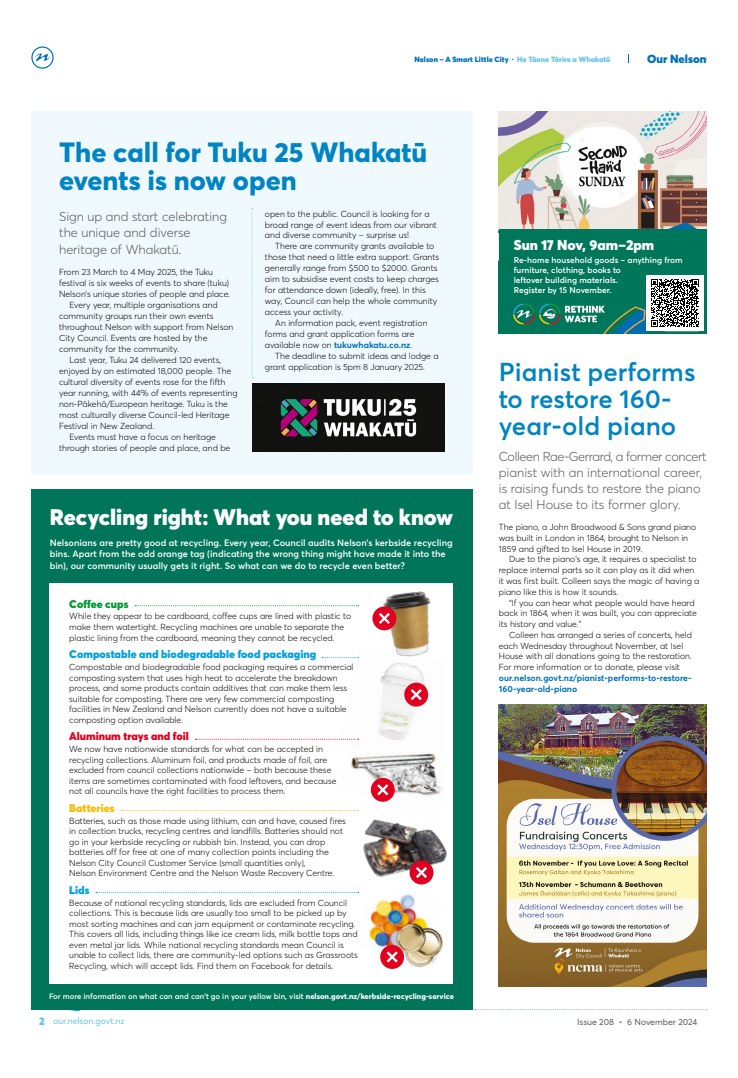
<style>
.page{position:relative;width:738px;height:1078px;background:#fff}
.page>*{position:absolute;margin:0;border:0;box-sizing:border-box;transform-origin:0 0}
.t1{font:800 27.5px/28.4px "Averta";color:#0084c3}
.t2{font:600 25.6px/26.5px "Averta";color:#0084c3}
.t3{font:900 22.2px "Averta";color:#fff}
.t4{font:900 14.2px "Averta";color:#fff}
.t5{font:300 12.8px/16px "Averta";color:#58585a}
.t6{font:900 11.6px "Averta";color:#0072ba}
.t7{font:900 11px "Averta";color:#00a1db}
.t8{font:900 11px "Averta";color:#e20020}
.t9{font:900 11px "Averta";color:#009932}
.t10{font:900 11px "Averta";color:#fabb00}
.t11{font:600 9.1px/11.4px "Averta";color:#fff}
.t12{font:300 8.7px/10.5px "Averta";color:#000}
.t13{font:700 8.7px/11px "Averta";letter-spacing:.005em;color:#0072ba}
.t14{font:8.7px "Averta";color:#58585a}
.t15{font:8.7px "Averta";color:#65c5e4}
.t16{font:600 8.3px/10.1px "Averta";color:#fff}
.t17{font:600 7.7px "Averta";color:#fff}
.t18{font:900 7.5px "Averta";color:#0072ba}
.s1{color:#65c5e4}
.s2{font-weight:700;color:#0072ba}
.s3{font-weight:800}
.s4{font-weight:900;font-size:11px}
</style>
<div class="page">
<svg style="left:32px;top:47px;width:21px;height:21px"></svg>
<div style="left:31px;top:46px;width:23px;height:23px;border:1px solid #0072ba;border-radius:50%"></div>
<svg style="left:35px;top:53px;width:15px;height:8px"></svg>
<img style="left:498px;top:704px;width:208px;height:281px">
<div style="left:31px;top:111px;width:441px;height:363px;background:#f0f9fd"></div>
<svg style="left:251px;top:208px;width:2px;height:170px"></svg>
<img style="left:252px;top:383px;width:192px;height:68px">
<div style="left:31px;top:489px;width:441px;height:520px;background:#00755a"></div>
<svg style="left:31px;top:1009px;width:52px;height:1px"></svg>
<div style="left:50px;top:583px;width:403px;height:400px;background:#fff"></div>
<img style="left:371px;top:912px;width:72px;height:57px">
<div style="left:380px;top:944px;width:24px;height:24px;background:#e20020;border-radius:50%"></div>
<svg style="left:386px;top:951px;width:11px;height:11px"></svg>
<img style="left:337px;top:739px;width:101px;height:46px">
<img style="left:340px;top:658px;width:98px;height:89px">
<div style="left:404px;top:682px;width:24px;height:24px;background:#e20020;border-radius:50%"></div>
<svg style="left:410px;top:689px;width:11px;height:11px"></svg>
<svg style="left:370px;top:777px;width:24px;height:24px"></svg>
<img style="left:322px;top:785px;width:125px;height:127px">
<div style="left:409px;top:860px;width:24px;height:24px;background:#e20020;border-radius:50%"></div>
<svg style="left:416px;top:867px;width:11px;height:10px"></svg>
<svg style="left:135px;top:605px;width:216px;height:1px"></svg>
<svg style="left:322px;top:657px;width:29px;height:1px"></svg>
<svg style="left:195px;top:738px;width:163px;height:1px"></svg>
<svg style="left:322px;top:809px;width:36px;height:1px"></svg>
<svg style="left:322px;top:891px;width:36px;height:1px"></svg>
<img style="left:351px;top:591px;width:87px;height:74px">
<div style="left:372px;top:606px;width:24px;height:24px;background:#e20020;border-radius:50%"></div>
<svg style="left:379px;top:613px;width:11px;height:11px"></svg>
<img style="left:498px;top:299px;width:208px;height:34px">
<img style="left:498px;top:111px;width:208px;height:118px">
<div style="left:498px;top:229px;width:208px;height:70px;background:#00765a"></div>
<div style="left:646px;top:275px;width:57px;height:55px;background:#fff"></div>
<svg style="left:651px;top:279px;width:47px;height:47px"></svg>
<p class="t18" style="left:414px;top:54px;width:197px">Nelson – A Smart Little City · <span class="s1">He Tāone Tōrire a Whakatū</span></p>
<h3 class="t6" style="left:646px;top:51px;width:92px">Our NelsonOur N</h3>
<h1 class="t1" style="left:59px;top:136px;width:369px">The call for Tuku 25 Whakatū events is now open</h1>
<h3 class="t5" style="left:59px;top:207px;width:169px;line-height:16.5px">Sign up and start celebrating the unique and diverse heritage of Whakatū.</h3>
<p class="t12" style="left:59px;top:266px;width:155px">From 23 March to 4 May 2025, the Tuku</p>
<p class="t12" style="left:59px;top:277px;width:171px">festival is six weeks of events to share (tuku)</p>
<p class="t12" style="left:59px;top:288px;width:172px">Nelson’s unique stories of people and place.</p>
<p class="t12" style="left:69px;top:299px;width:150px">Every year, multiple organisations and</p>
<p class="t12" style="left:59px;top:310px;width:156px">community groups run their own events</p>
<p class="t12" style="left:59px;top:321px;width:176px">throughout Nelson with support from Nelson</p>
<p class="t12" style="left:59px;top:332px;width:150px">City Council. Events are hosted by the</p>
<p class="t12" style="left:59px;top:343px;width:121px">community for the community.</p>
<p class="t12" style="left:69px;top:354px;width:153px">Last year, Tuku 24 delivered 120 events,</p>
<p class="t12" style="left:59px;top:365px;width:173px">enjoyed by an estimated 18,000 people. The</p>
<p class="t12" style="left:59px;top:376px;width:168px">cultural diversity of events rose for the fifth</p>
<p class="t12" style="left:59px;top:387px;width:180px">year running, with 44% of events representing</p>
<p class="t12" style="left:59px;top:398px;width:170px">non-Pākehā/European heritage. Tuku is the</p>
<p class="t12" style="left:59px;top:409px;width:172px">most culturally diverse Council-led Heritage</p>
<p class="t12" style="left:59px;top:420px;width:96px">Festival in New Zealand.</p>
<p class="t12" style="left:69px;top:431px;width:148px">Events must have a focus on heritage</p>
<p class="t12" style="left:59px;top:442px;width:173px">through stories of people and place, and be</p>
<p class="t12" style="left:265px;top:207px;width:173px;line-height:11px">open to the public. Council is looking for a broad range of event ideas from our vibrant and diverse community – surprise us!</p>
<p class="t12" style="left:265px;top:240px;width:176px;line-height:11px;text-indent:10px">There are community grants available to those that need a little extra support. Grants generally range from $500 to $2000. Grants aim to subsidise event costs to keep charges for attendance down (ideally, free). In this way, Council can help the whole community access your activity.</p>
<p class="t12" style="left:265px;top:317px;width:164px;line-height:11px;text-indent:10px">An information pack, event registration forms and grant application forms are available now on <span class="s2">tukuwhakatu.co.nz</span>.</p>
<p class="t12" style="left:265px;top:350px;width:175px;line-height:11px;text-indent:10px">The deadline to submit ideas and lodge a grant application is 5pm 8 January 2025.</p>
<h2 class="t2" style="left:498px;top:358px;width:198px">Pianist performs to restore 160- year-old piano</h2>
<h3 class="t5" style="left:498px;top:448px;width:209px">Colleen Rae-Gerrard, a former concert pianist with an international career, is raising funds to restore the piano at Isel House to its former glory.</h3>
<p class="t12" style="left:498px;top:521px;width:199px;line-height:10.8px">The piano, a John Broadwood &amp; Sons grand piano was built in London in 1864, brought to Nelson in<br>1859 and gifted to Isel House in 2019.</p>
<p class="t12" style="left:498px;top:553px;width:202px;line-height:10.8px;text-indent:10px">Due to the piano's age, it requires a specialist to replace internal parts so it can play as it did when it was first built. Colleen says the magic of having a piano like this is how it sounds.</p>
<p class="t12" style="left:498px;top:596px;width:199px;line-height:10.8px;text-indent:10px">“If you can hear what people would have heard back in 1864, when it was built, you can appreciate its history and value.”</p>
<p class="t12" style="left:498px;top:629px;width:194px;line-height:10.8px;text-indent:10px">Colleen has arranged a series of concerts, held each Wednesday throughout November, at Isel House with all donations going to the restoration.<br>For more information or to donate, please visit</p>
<p class="t13" style="left:498px;top:672px;width:194px">our.nelson.govt.nz/pianist-performs-to-restore-<br>160-year-old-piano</p>
<h3 class="t4" style="left:513px;top:235px;width:142px">Sun 17 Nov, 9am – 2pm</h3>
<p class="t16" style="left:513px;top:254px;width:170px">Re-home household goods – anything from furniture, clothing, books to<br>leftover building materials.<br>Register by 15 November.</p>
<h3 class="t3" style="left:50px;top:501px;width:404px">Recycling right: What you need to know</h3>
<p class="t11" style="left:50px;top:536px;width:404px">Nelsonians are pretty good at recycling. Every year, Council audits Nelson’s kerbside recycling bins. Apart from the odd orange tag (indicating the wrong thing might have made it into the bin), our community usually gets it right. So what can we do to recycle even better?</p>
<p class="t9" style="left:69px;top:595px;width:61px">Coffee cups</p>
<p class="t12" style="left:69px;top:610px;width:283px">While they appear to be cardboard, coffee cups are lined with plastic to make them watertight. Recycling machines are unable to separate the plastic lining from the cardboard, meaning they cannot be recycled.</p>
<p class="t7" style="left:69px;top:646px;width:248px">Compostable and biodegradable food packaging</p>
<p class="t12" style="left:69px;top:661px;width:285px">Compostable and biodegradable food packaging requires a commercial composting system that uses high heat to accelerate the breakdown process, and some products contain additives that can make them less suitable for composting. There are very few commercial composting facilities in New Zealand and Nelson currently does not have a suitable composting option available.</p>
<p class="t8" style="left:69px;top:728px;width:121px">Aluminum trays and foil</p>
<p class="t12" style="left:69px;top:743px;width:268px">We now have nationwide standards for what can be accepted in recycling collections. Aluminum foil, and products made of foil, are excluded from council collections nationwide – both because these items are sometimes contaminated with food leftovers, and because not all councils have the right facilities to process them.</p>
<p class="t10" style="left:69px;top:800px;width:47px">Batteries</p>
<p class="t12" style="left:69px;top:814px;width:278px">Batteries, such as those made using lithium, can and have, caused fires in collection trucks, recycling centres and landfills. Batteries should not go in your kerbside recycling or rubbish bin. Instead, you can drop batteries off for free at one of many collection points including the Nelson City Council Customer Service (small quantities only),<br>Nelson Environment Centre and the Nelson Waste Recovery Centre.</p>
<p class="t7" style="left:69px;top:882px;width:22px">Lids</p>
<p class="t12" style="left:69px;top:896px;width:290px">Because of national recycling standards, lids are excluded from Council collections. This is because lids are usually too small to be picked up by most sorting machines and can jam equipment or contaminate recycling.<br>This covers all lids, including things like ice cream lids, milk bottle tops and even metal jar lids. While national recycling standards mean Council is unable to collect lids, there are community-led options such as Grassroots Recycling, which will accept lids. Find them on Facebook for details.</p>
<p class="t17" style="left:49px;top:990px;width:406px">For more information on what can and can't go in your yellow bin, visit <span class="s3">nelson.govt.nz/kerbside-recycling-service</span></p>
<p class="t15" style="left:39px;top:1014px;width:87px"><span class="s4">2</span> our.nelson.govt.nz</p>
<p class="t14" style="left:576px;top:1015px;width:122px">Issue 208 • 6 November 2024</p>
</div>
